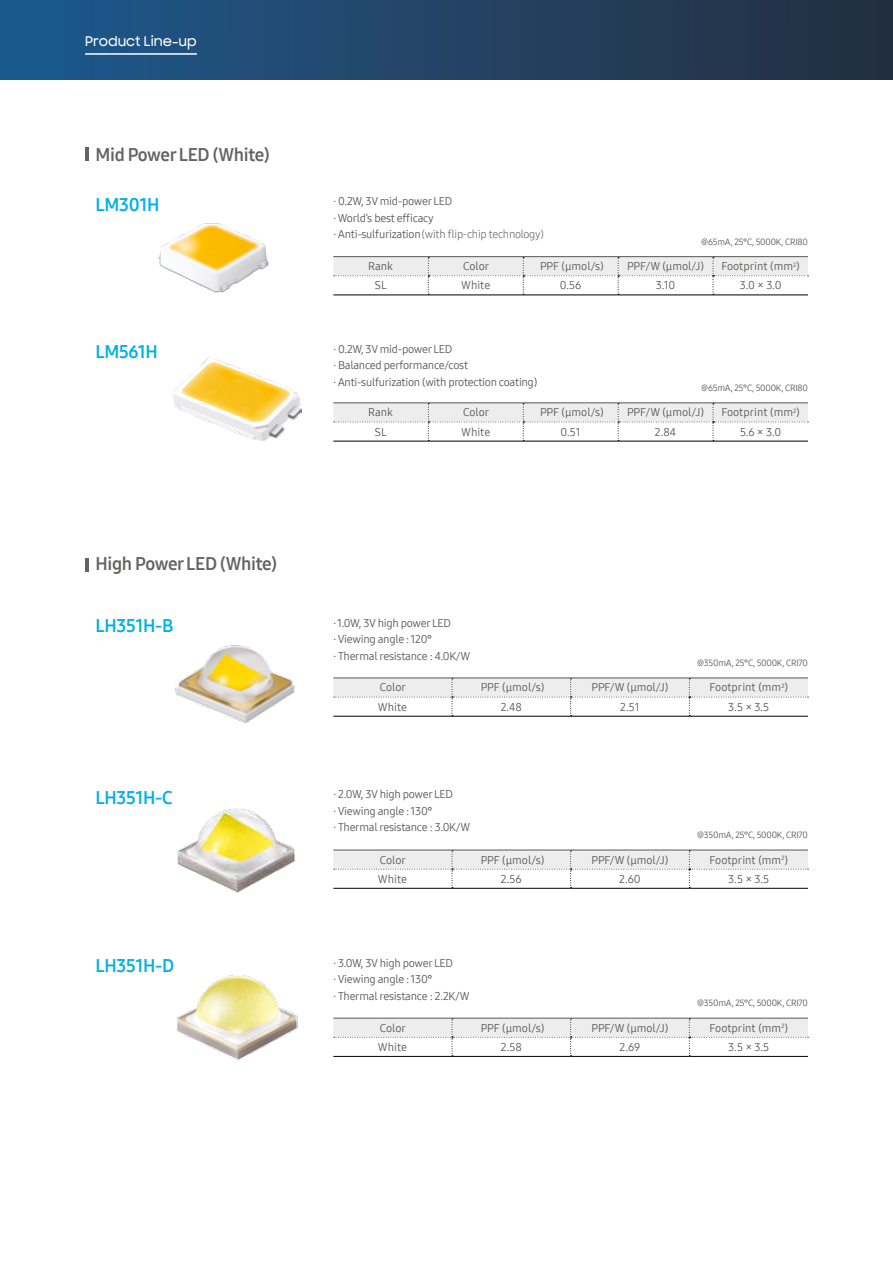
<style>
.page{position:relative;width:893px;height:1263px;background:#fff}
.page>*{position:absolute;margin:0;border:0;box-sizing:border-box;transform-origin:0 0}
.t1{font:18px "Samsung One 700";letter-spacing:-.02em;color:#636362}
.t2{font:18px "Samsung One 700";letter-spacing:-.02em;color:#00b0e5}
.t3{font:500 13.5px "Samsung Sharp Sans";color:#fff}
.t4{font:11.25px/16.5px "Samsung One 400";letter-spacing:-.025em;color:#575756}
.t5{font:11.25px "Samsung One 400";color:#575756}
.t6{font:11.25px "Samsung One 300";letter-spacing:-.025em;color:#575756}
.t7{font:9px "Samsung One 400";letter-spacing:-.025em;color:#575756}
.s1{font-family:"Samsung One 400"}
</style>
<div class="page">
<div style="left:0;top:0;width:893px;height:80px;background:linear-gradient(to right,#1e598e,#252e3e)"></div>
<hr style="left:85px;top:53px;width:112px;height:2px;background:#fff">
<hr style="left:333px;top:677px;width:119px;height:1px;background:#575756">
<hr style="left:452px;top:677px;width:119px;height:1px;background:#575756">
<hr style="left:571px;top:677px;width:118px;height:1px;background:#575756">
<hr style="left:689px;top:677px;width:119px;height:1px;background:#575756">
<hr style="left:333px;top:716px;width:119px;height:1px;background:#000">
<hr style="left:452px;top:716px;width:119px;height:1px;background:#000">
<hr style="left:571px;top:716px;width:118px;height:1px;background:#000">
<hr style="left:689px;top:716px;width:119px;height:1px;background:#000">
<svg style="left:333px;top:678px;width:475px;height:38px"></svg>
<img style="left:175px;top:645px;width:121px;height:78px">
<hr style="left:333px;top:888px;width:119px;height:1px;background:#000">
<hr style="left:452px;top:888px;width:119px;height:1px;background:#000">
<hr style="left:571px;top:888px;width:118px;height:1px;background:#000">
<hr style="left:689px;top:888px;width:119px;height:1px;background:#000">
<svg style="left:333px;top:850px;width:475px;height:38px"></svg>
<img style="left:177px;top:808px;width:119px;height:85px">
<hr style="left:333px;top:1056px;width:119px;height:1px;background:#000">
<hr style="left:452px;top:1056px;width:119px;height:1px;background:#000">
<hr style="left:571px;top:1056px;width:118px;height:1px;background:#000">
<hr style="left:689px;top:1056px;width:119px;height:1px;background:#000">
<svg style="left:333px;top:1018px;width:475px;height:38px"></svg>
<img style="left:176px;top:975px;width:122px;height:86px">
<svg style="left:85px;top:558px;width:3px;height:13px"></svg>
<hr style="left:85px;top:147px;width:3px;height:14px;background:#636362">
<img style="left:158px;top:223px;width:111px;height:70px">
<hr style="left:333px;top:256px;width:95px;height:1px;background:#575756">
<hr style="left:428px;top:256px;width:95px;height:1px;background:#575756">
<hr style="left:523px;top:256px;width:95px;height:1px;background:#575756">
<hr style="left:618px;top:256px;width:95px;height:1px;background:#575756">
<hr style="left:713px;top:256px;width:95px;height:1px;background:#575756">
<hr style="left:333px;top:295px;width:95px;height:1px;background:#000">
<hr style="left:428px;top:295px;width:95px;height:1px;background:#000">
<hr style="left:523px;top:295px;width:95px;height:1px;background:#000">
<hr style="left:618px;top:295px;width:95px;height:1px;background:#000">
<hr style="left:713px;top:295px;width:95px;height:1px;background:#000">
<svg style="left:333px;top:257px;width:475px;height:38px"></svg>
<img style="left:173px;top:357px;width:128px;height:84px">
<hr style="left:333px;top:402px;width:95px;height:1px;background:#575756">
<hr style="left:428px;top:402px;width:95px;height:1px;background:#575756">
<hr style="left:523px;top:402px;width:95px;height:1px;background:#575756">
<hr style="left:618px;top:402px;width:95px;height:1px;background:#575756">
<hr style="left:713px;top:402px;width:95px;height:1px;background:#575756">
<hr style="left:333px;top:441px;width:95px;height:1px;background:#000">
<hr style="left:428px;top:441px;width:95px;height:1px;background:#000">
<hr style="left:523px;top:441px;width:95px;height:1px;background:#000">
<hr style="left:618px;top:441px;width:95px;height:1px;background:#000">
<hr style="left:713px;top:441px;width:95px;height:1px;background:#000">
<svg style="left:333px;top:403px;width:475px;height:38px"></svg>
<p class="t3" style="left:85px;top:31px;width:113px">Product Line-up</p>
<h1 class="t1" style="left:96px;top:142px;width:175px">Mid Power LED (White)</h1>
<h1 class="t2" style="left:96px;top:192px;width:65px">LM301H</h1>
<p class="t4" style="left:333px;top:193px;width:121px">· 0.2W, 3V mid-power LED · World’s best efficacy</p>
<p class="t6" style="left:333px;top:227px;width:212px"><span class="s1">· Anti-sulfurization</span> (with flip-chip technology)</p>
<p class="t4" style="left:368px;top:258px;width:26px">Rank</p>
<p class="t4" style="left:463px;top:258px;width:28px">Color</p>
<p class="t4" style="left:540px;top:258px;width:65px">PPF (μmol/s)</p>
<p class="t4" style="left:627px;top:258px;width:79px">PPF/W (μmol/J)</p>
<p class="t5" style="left:721px;top:259px;width:80px">Footprint (mm<sup>2</sup>)</p>
<p class="t4" style="left:375px;top:277px;width:13px">SL</p>
<p class="t4" style="left:461px;top:277px;width:31px">White</p>
<p class="t4" style="left:560px;top:277px;width:23px">0.56</p>
<p class="t4" style="left:656px;top:277px;width:21px">3.10</p>
<p class="t4" style="left:740px;top:277px;width:43px">3.0 × 3.0</p>
<p class="t7" style="left:701px;top:235px;width:108px">@65mA, 25°C, 5000K, CRI80</p>
<h1 class="t2" style="left:96px;top:339px;width:64px">LM561H</h1>
<p class="t4" style="left:333px;top:340px;width:205px">· 0.2W, 3V mid-power LED<br>· Balanced performance/cost<br>· Anti-sulfurization (with protection coating)</p>
<p class="t4" style="left:368px;top:404px;width:26px">Rank</p>
<p class="t4" style="left:463px;top:404px;width:28px">Color</p>
<p class="t4" style="left:540px;top:404px;width:65px">PPF (μmol/s)</p>
<p class="t4" style="left:627px;top:404px;width:79px">PPF/W (μmol/J)</p>
<p class="t5" style="left:721px;top:405px;width:80px">Footprint (mm<sup>2</sup>)</p>
<p class="t4" style="left:375px;top:423px;width:13px">SL</p>
<p class="t4" style="left:461px;top:423px;width:31px">White</p>
<p class="t4" style="left:560px;top:423px;width:22px">0.51</p>
<p class="t4" style="left:655px;top:423px;width:23px">2.84</p>
<p class="t4" style="left:740px;top:423px;width:43px">5.6 × 3.0</p>
<p class="t7" style="left:701px;top:382px;width:108px">@65mA, 25°C, 5000K, CRI80</p>
<h1 class="t1" style="left:96px;top:552px;width:183px">High Power LED (White)</h1>
<h1 class="t2" style="left:96px;top:614px;width:79px">LH351H-B</h1>
<p class="t4" style="left:333px;top:614px;width:139px">· 1.0W, 3V high power LED<br>· Viewing angle : 120°<br>· Thermal resistance : 4.0K/W</p>
<p class="t4" style="left:380px;top:679px;width:28px">Color</p>
<p class="t4" style="left:481px;top:679px;width:65px">PPF (μmol/s)</p>
<p class="t4" style="left:591px;top:679px;width:79px">PPF/W (μmol/J)</p>
<p class="t5" style="left:710px;top:680px;width:80px">Footprint (mm<sup>2</sup>)</p>
<p class="t4" style="left:378px;top:698px;width:31px">White</p>
<p class="t4" style="left:501px;top:698px;width:23px">2.48</p>
<p class="t4" style="left:620px;top:698px;width:21px">2.51</p>
<p class="t4" style="left:728px;top:698px;width:43px">3.5 × 3.5</p>
<p class="t7" style="left:697px;top:657px;width:112px">@350mA, 25°C, 5000K, CRI70</p>
<h1 class="t2" style="left:96px;top:785px;width:79px">LH351H-C</h1>
<p class="t4" style="left:333px;top:786px;width:138px">· 2.0W, 3V high power LED<br>· Viewing angle : 130°<br>· Thermal resistance : 3.0K/W</p>
<p class="t4" style="left:380px;top:851px;width:28px">Color</p>
<p class="t4" style="left:481px;top:851px;width:65px">PPF (μmol/s)</p>
<p class="t4" style="left:591px;top:851px;width:79px">PPF/W (μmol/J)</p>
<p class="t5" style="left:710px;top:852px;width:80px">Footprint (mm<sup>2</sup>)</p>
<p class="t4" style="left:378px;top:870px;width:31px">White</p>
<p class="t4" style="left:501px;top:870px;width:22px">2.56</p>
<p class="t4" style="left:619px;top:870px;width:23px">2.60</p>
<p class="t4" style="left:728px;top:870px;width:43px">3.5 × 3.5</p>
<p class="t7" style="left:697px;top:829px;width:112px">@350mA, 25°C, 5000K, CRI70</p>
<h1 class="t2" style="left:96px;top:954px;width:80px">LH351H-D</h1>
<p class="t4" style="left:333px;top:955px;width:138px">· 3.0W, 3V high power LED<br>· Viewing angle : 130°<br>· Thermal resistance : 2.2K/W</p>
<p class="t4" style="left:380px;top:1019px;width:28px">Color</p>
<p class="t4" style="left:481px;top:1019px;width:65px">PPF (μmol/s)</p>
<p class="t4" style="left:591px;top:1019px;width:79px">PPF/W (μmol/J)</p>
<p class="t5" style="left:710px;top:1020px;width:80px">Footprint (mm<sup>2</sup>)</p>
<p class="t4" style="left:378px;top:1038px;width:31px">White</p>
<p class="t4" style="left:501px;top:1038px;width:23px">2.58</p>
<p class="t4" style="left:620px;top:1038px;width:22px">2.69</p>
<p class="t4" style="left:728px;top:1038px;width:43px">3.5 × 3.5</p>
<p class="t7" style="left:697px;top:997px;width:112px">@350mA, 25°C, 5000K, CRI70</p>
</div>
